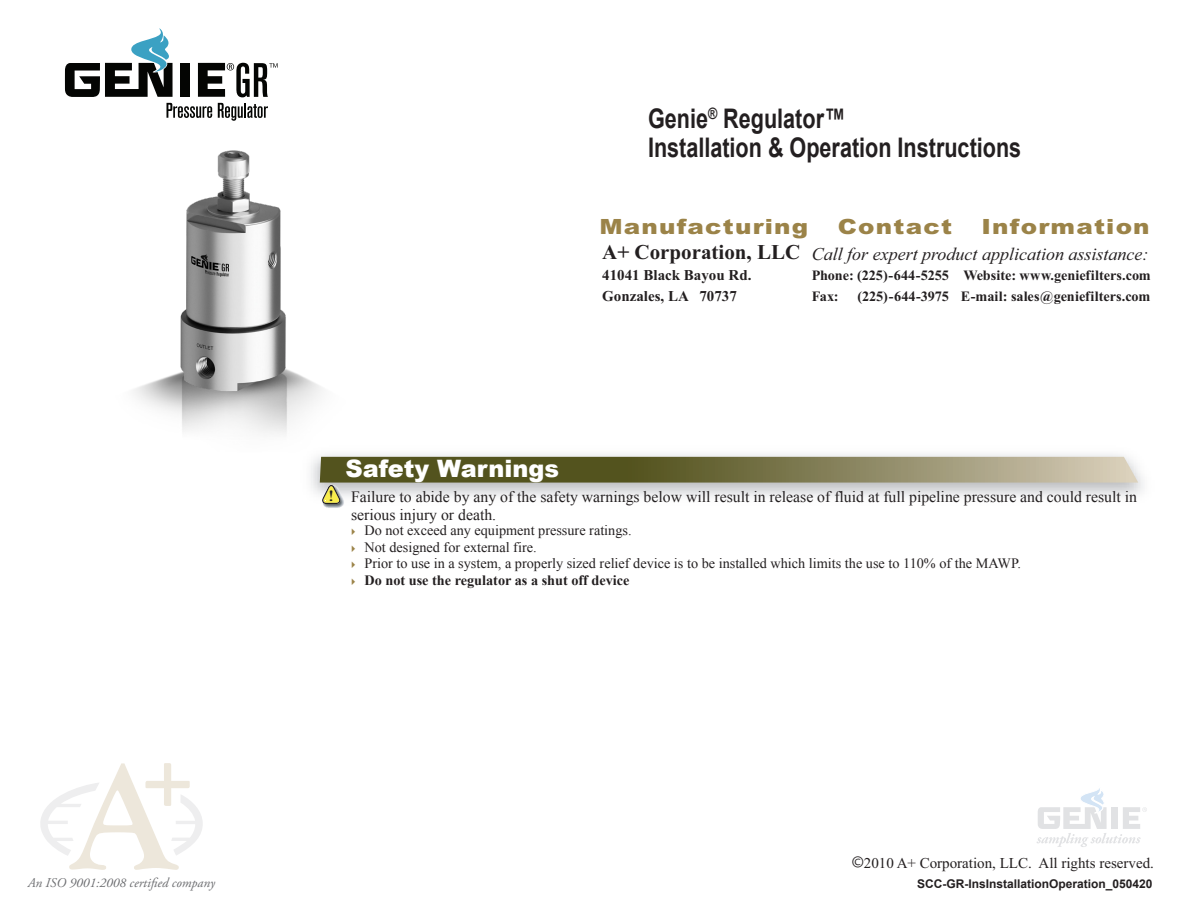
<style>
.page{position:relative;width:1188px;height:918px;background:#fff}
.page>*{position:absolute;margin:0;border:0;box-sizing:border-box;transform-origin:0 0}
.Document_Type{font:700 27px "Arial";color:#231f20;scale:.8 1}
.t1{font:900 24px "Arial";color:#fff}
.t2{font:900 21px "Arial";letter-spacing:.05em;color:#9b8348;scale:1.17 1}
.t3{font:700 21px "Times New Roman";color:#231f20}
.t4{font:italic 18px "Times New Roman";color:#231f20}
.Quick_Study_and_Main{font:15.75px/17.7px "Times New Roman";color:#231f20}
.t5{font:15.75px "Bask Old Face";color:#231f20;scale:1.35 1}
.t6{font:15px "Times New Roman";color:#231f20}
.t7{font:700 15px/21px "Times New Roman";color:#231f20}
.t8{font:14.25px "Times New Roman";color:#231f20}
.t9{font:700 14.25px/21px "Times New Roman";color:#231f20}
.t10{font:italic 13.35px "Adobe Garamond Pro";color:#6c6d70}
.t11{font:700 12px "Arial";color:#231f20}
.s1{font-family:"Myriad";font-size:18px}
</style>
<div class="page">
<svg style="left:40px;top:763px;width:163px;height:107px"></svg>
<svg style="left:1037px;top:788px;width:110px;height:59px"></svg>
<img style="left:323px;top:504px;width:21px;height:4px">
<svg style="left:320px;top:457px;width:818px;height:47px"></svg>
<img style="left:133px;top:150px;width:297px;height:303px">
<svg style="left:166px;top:103px;width:46px;height:15px"></svg>
<svg style="left:218px;top:103px;width:50px;height:18px"></svg>
<svg style="left:198px;top:63px;width:80px;height:34px"></svg>
<div style="left:180px;top:63px;width:10px;height:34px;background:#040503"></div>
<svg style="left:65px;top:28px;width:108px;height:69px"></svg>
<p class="Document_Type" style="left:648px;top:100px;width:249px">Genie<sup>®</sup> Regulator™</p>
<p class="Document_Type" style="left:648px;top:130px;width:468px">Installation &amp; Operation Instructions</p>
<h3 class="t2" style="left:599px;top:211px;width:180px">Manufacturing</h3>
<h3 class="t2" style="left:838px;top:211px;width:99px">Contact</h3>
<h3 class="t2" style="left:982px;top:211px;width:145px">Information</h3>
<h3 class="t3" style="left:602px;top:238px;width:200px">A+ Corporation, LLC</h3>
<p class="t7" style="left:602px;top:264px;width:151px">41041 Black Bayou Rd.<br>Gonzales, LA 70737</p>
<p class="t4" style="left:812px;top:242px;width:338px">Call for expert product application assistance:</p>
<p class="t9" style="left:812px;top:265px;width:341px">Phone: (225)-644-5255 Website: www.geniefilters.com<br>Fax:</p>
<p class="t9" style="left:857px;top:286px;width:295px">(225)-644-3975 E-mail: sales@geniefilters.com</p>
<p class="t5" style="left:329px;top:487px;width:6px">!</p>
<h2 class="t1" style="left:346px;top:451px;width:215px">Safety Warnings</h2>
<p class="Quick_Study_and_Main" style="left:351px;top:488px;width:788px">Failure to abide by any of the safety warnings below will result in release of fluid at full pipeline pressure and could result in serious injury or death.</p>
<p class="t8" style="left:364px;top:521px;width:269px">Do not exceed any equipment pressure ratings.</p>
<p class="t8" style="left:364px;top:537px;width:174px">Not designed for external fire.</p>
<p class="t8" style="left:364px;top:554px;width:658px">Prior to use in a system, a properly sized relief device is to be installed which limits the use to 110% of the MAWP.</p>
<p class="t9" style="left:364px;top:569px;width:267px">Do not use the regulator as a shut off device</p>
<p class="t6" style="left:852px;top:852px;width:304px"><span class="s1">©</span>2010 A+ Corporation, LLC. All rights reserved.</p>
<p class="t10" style="left:28px;top:875px;width:189px">An ISO 9001:2008 certified company</p>
<p class="t11" style="left:917px;top:876px;width:237px">SCC-GR-InsInstallationOperation_050420</p>
</div>
